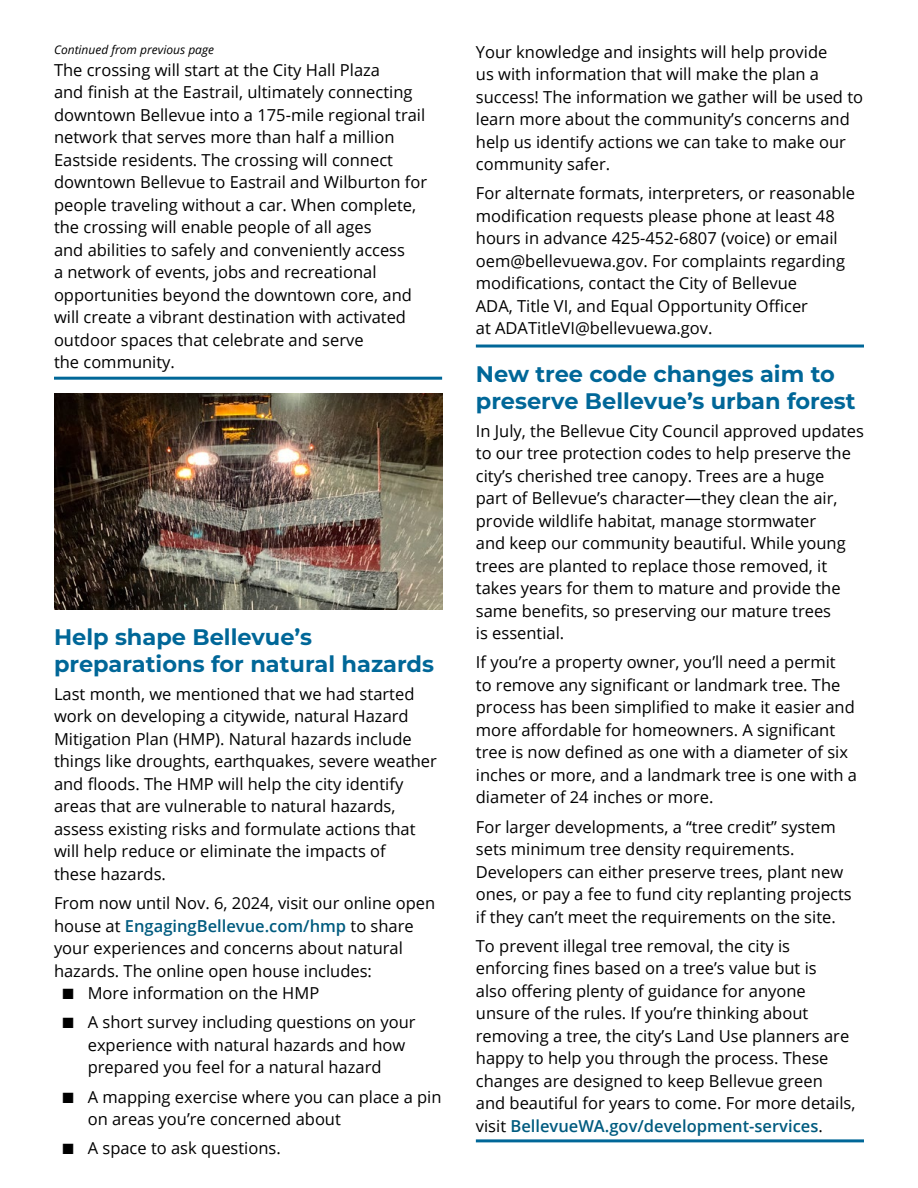
<style>
.page{position:relative;width:918px;height:1188px;background:#fff}
.page>*{position:absolute;margin:0;border:0;box-sizing:border-box;transform-origin:0 0}
.headline{font:700 22.5px/27px "Montserrat";color:#006798}
.Paragraph_text{font:16.5px/22.5px "Open Sans";color:#000}
.Paragraph_text-2{font:italic 12px "Open Sans";color:#000}
.s1{font-weight:600;color:#005b7f}
</style>
<div class="page">
<img style="left:54px;top:393px;width:388px;height:216px">
<hr style="left:54px;top:377px;width:388px;height:3px;background:#006798">
<hr style="left:476px;top:345px;width:388px;height:3px;background:#006798">
<hr style="left:476px;top:1139px;width:388px;height:3px;background:#006798">
<p class="Paragraph_text-2" style="left:54px;top:42px;width:161px">Continued from previous page</p>
<p class="Paragraph_text" style="left:54px;top:58px;width:375px">The crossing will start at the City Hall Plaza<br>and finish at the Eastrail, ultimately connecting downtown Bellevue into a 175-mile regional trail network that serves more than half a million Eastside residents. The crossing will connect downtown Bellevue to Eastrail and Wilburton for people traveling without a car. When complete, the crossing will enable people of all ages<br>and abilities to safely and conveniently access<br>a network of events, jobs and recreational opportunities beyond the downtown core, and will create a vibrant destination with activated outdoor spaces that celebrate and serve<br>the community.</p>
<h2 class="headline" style="left:54px;top:622px;width:382px">Help shape Bellevue’s preparations for natural hazards</h2>
<p class="Paragraph_text" style="left:54px;top:682px;width:384px">Last month, we mentioned that we had started work on developing a citywide, natural Hazard Mitigation Plan (HMP). Natural hazards include things like droughts, earthquakes, severe weather and floods. The HMP will help the city identify areas that are vulnerable to natural hazards, assess existing risks and formulate actions that will help reduce or eliminate the impacts of<br>these hazards.</p>
<p class="Paragraph_text" style="left:54px;top:891px;width:383px">From now until Nov. 6, 2024, visit our online open house at <span class="s1">EngagingBellevue.com/hmp</span> to share your experiences and concerns about natural hazards. The online open house includes:</p>
<p class="Paragraph_text" style="left:61px;top:981px;width:260px">■ More information on the HMP</p>
<p class="Paragraph_text" style="left:88px;top:1011px;width:329px;text-indent:-27px">■ A short survey including questions on your experience with natural hazards and how prepared you feel for a natural hazard</p>
<p class="Paragraph_text" style="left:88px;top:1085px;width:355px;text-indent:-27px">■ A mapping exercise where you can place a pin on areas you’re concerned about</p>
<p class="Paragraph_text" style="left:61px;top:1137px;width:222px">■ A space to ask questions.</p>
<p class="Paragraph_text" style="left:476px;top:40px;width:389px">Your knowledge and insights will help provide<br>us with information that will make the plan a success! The information we gather will be used to learn more about the community’s concerns and help us identify actions we can take to make our community safer.</p>
<p class="Paragraph_text" style="left:476px;top:182px;width:381px">For alternate formats, interpreters, or reasonable modification requests please phone at least 48 hours in advance 425-452-6807 (voice) or email oem@bellevuewa.gov. For complaints regarding modifications, contact the City of Bellevue<br>ADA, Title VI, and Equal Opportunity Officer<br>at ADATitleVI@bellevuewa.gov.</p>
<h2 class="headline" style="left:476px;top:359px;width:381px">New tree code changes aim to preserve Bellevue’s urban forest</h2>
<p class="Paragraph_text" style="left:476px;top:419px;width:390px">In July, the Bellevue City Council approved updates to our tree protection codes to help preserve the city’s cherished tree canopy. Trees are a huge<br>part of Bellevue’s character—they clean the air, provide wildlife habitat, manage stormwater<br>and keep our community beautiful. While young trees are planted to replace those removed, it takes years for them to mature and provide the same benefits, so preserving our mature trees<br>is essential.</p>
<p class="Paragraph_text" style="left:476px;top:651px;width:383px">If you’re a property owner, you’ll need a permit<br>to remove any significant or landmark tree. The process has been simplified to make it easier and more affordable for homeowners. A significant tree is now defined as one with a diameter of six inches or more, and a landmark tree is one with a diameter of 24 inches or more.</p>
<p class="Paragraph_text" style="left:476px;top:815px;width:377px">For larger developments, a “tree credit” system sets minimum tree density requirements.<br>Developers can either preserve trees, plant new ones, or pay a fee to fund city replanting projects if they can’t meet the requirements on the site.</p>
<p class="Paragraph_text" style="left:476px;top:934px;width:381px">To prevent illegal tree removal, the city is enforcing fines based on a tree’s value but is<br>also offering plenty of guidance for anyone unsure of the rules. If you’re thinking about removing a tree, the city’s Land Use planners are happy to help you through the process. These changes are designed to keep Bellevue green and beautiful for years to come. For more details, visit <span class="s1">BellevueWA.gov/development-services</span>.</p>
</div>
